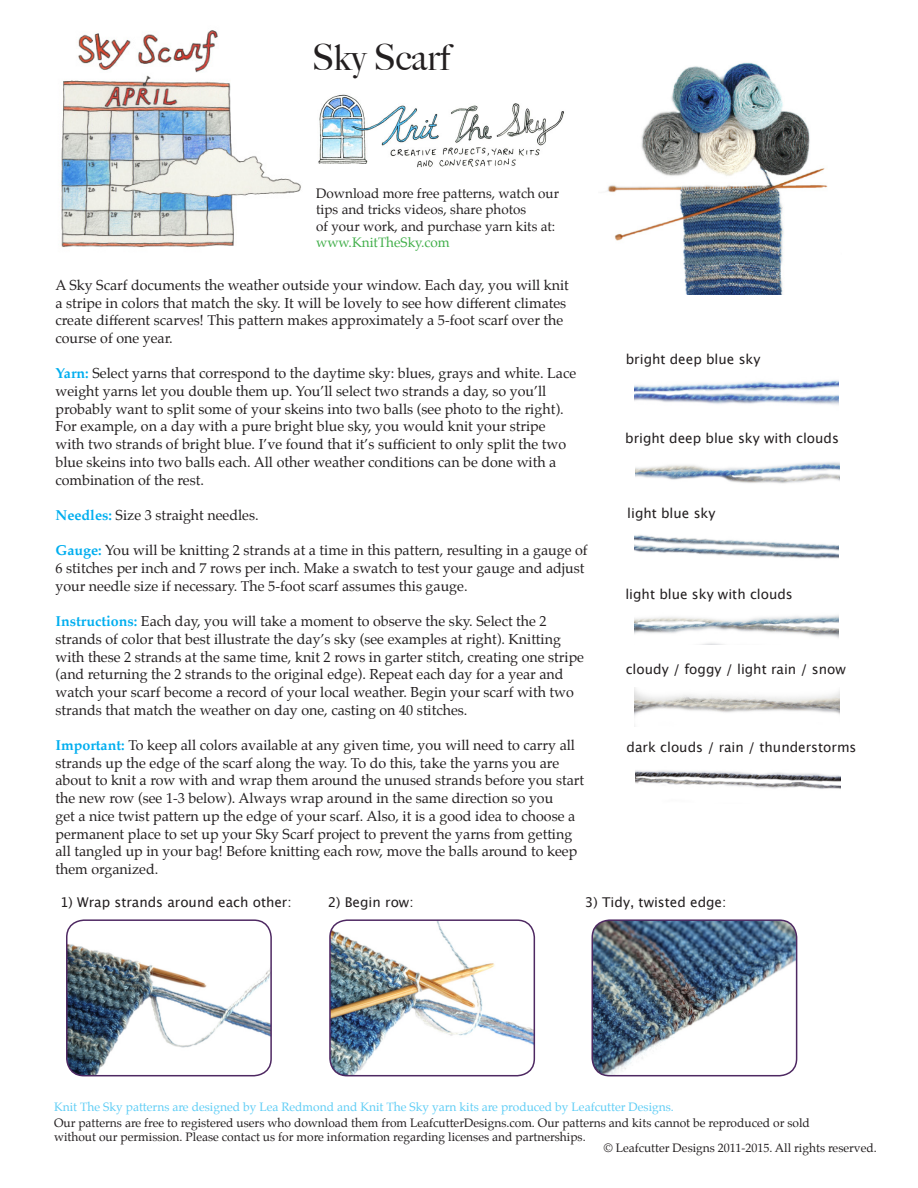
<style>
.page{position:relative;width:918px;height:1188px;background:#fff}
.page>*{position:absolute;margin:0;border:0;box-sizing:border-box;transform-origin:0 0}
.t1{font:500 36px "Big Caslon";color:#231f20}
.t2{font:14.25px/17.7px "Palatino";color:#231f20}
.t3{font:13.5px "Lucida Grande";color:#231f20}
.t4{font:13.5px "Palatino";color:#231f20}
.t5{font:13.5px "Palatino";color:#40ae49}
.t6{font:12px/14.4px "Palatino";color:#231f20}
.t7{font:12px "Palatino";color:#5fcdf5}
.s1{font-weight:700;color:#00aeef}
</style>
<div class="page">
<img style="left:318px;top:94px;width:246px;height:74px">
<img style="left:606px;top:62px;width:222px;height:232px">
<img style="left:61px;top:30px;width:240px;height:218px">
<img style="left:635px;top:380px;width:204px;height:25px">
<img style="left:636px;top:462px;width:204px;height:22px">
<img style="left:635px;top:535px;width:204px;height:24px">
<img style="left:635px;top:615px;width:204px;height:30px">
<img style="left:635px;top:688px;width:204px;height:27px">
<img style="left:636px;top:770px;width:204px;height:19px">
<img style="left:67px;top:922px;width:204px;height:154px">
<div style="left:66px;top:919px;width:206px;height:157px;border:2px solid #4e2862;border-radius:17px"></div>
<img style="left:332px;top:922px;width:202px;height:154px">
<div style="left:329px;top:919px;width:206px;height:157px;border:2px solid #4e2862;border-radius:17px"></div>
<img style="left:592px;top:920px;width:205px;height:156px">
<div style="left:592px;top:919px;width:205px;height:157px;border:2px solid #4e2862;border-radius:17px"></div>
<p class="t1" style="left:312px;top:37px;width:139px">Sky Scarf</p>
<p class="t4" style="left:316px;top:182px;width:245px">Download more free patterns, watch our</p>
<p class="t4" style="left:316px;top:199px;width:212px">tips and tricks videos, share photos</p>
<p class="t4" style="left:316px;top:215px;width:241px">of your work, and purchase yarn kits at:</p>
<p class="t5" style="left:316px;top:232px;width:135px">www.KnitTheSky.com</p>
<p class="t2" style="left:56px;top:276px;width:515px">A Sky Scarf documents the weather outside your window. Each day, you will knit a stripe in colors that match the sky. It will be lovely to see how different climates create different scarves! This pattern makes approximately a 5-foot scarf over the course of one year.</p>
<p class="t2" style="left:56px;top:365px;width:522px"><span class="s1">Yarn:</span> Select yarns that correspond to the daytime sky: blues, grays and white. Lace weight yarns let you double them up. You’ll select two strands a day, so you’ll probably want to split some of your skeins into two balls (see photo to the right).<br>For example, on a day with a pure bright blue sky, you would knit your stripe with two strands of bright blue. I’ve found that it’s sufficient to only split the two blue skeins into two balls each. All other weather conditions can be done with a combination of the rest.</p>
<p class="t2" style="left:56px;top:506px;width:205px"><span class="s1">Needles:</span> Size 3 straight needles.</p>
<p class="t2" style="left:56px;top:542px;width:534px"><span class="s1">Gauge:</span> You will be knitting 2 strands at a time in this pattern, resulting in a gauge of<br>6 stitches per inch and 7 rows per inch. Make a swatch to test your gauge and adjust your needle size if necessary. The 5-foot scarf assumes this gauge.</p>
<p class="t2" style="left:56px;top:612px;width:530px"><span class="s1">Instructions:</span> Each day, you will take a moment to observe the sky. Select the 2 strands of color that best illustrate the day’s sky (see examples at right). Knitting with these 2 strands at the same time, knit 2 rows in garter stitch, creating one stripe (and returning the 2 strands to the original edge). Repeat each day for a year and watch your scarf become a record of your local weather. Begin your scarf with two strands that match the weather on day one, casting on 40 stitches.</p>
<p class="t2" style="left:56px;top:736px;width:530px"><span class="s1">Important:</span> To keep all colors available at any given time, you will need to carry all strands up the edge of the scarf along the way. To do this, take the yarns you are about to knit a row with and wrap them around the unused strands before you start the new row (see 1-3 below). Always wrap around in the same direction so you<br>get a nice twist pattern up the edge of your scarf. Also, it is a good idea to choose a permanent place to set up your Sky Scarf project to prevent the yarns from getting all tangled up in your bag! Before knitting each row, move the balls around to keep them organized.</p>
<p class="t3" style="left:626px;top:351px;width:136px">bright deep blue sky</p>
<p class="t3" style="left:625px;top:430px;width:215px">bright deep blue sky with clouds</p>
<p class="t3" style="left:627px;top:506px;width:90px">light blue sky</p>
<p class="t3" style="left:625px;top:586px;width:169px">light blue sky with clouds</p>
<p class="t3" style="left:626px;top:661px;width:222px">cloudy / foggy / light rain / snow</p>
<p class="t3" style="left:627px;top:740px;width:231px">dark clouds / rain / thunderstorms</p>
<p class="t3" style="left:60px;top:895px;width:233px">1) Wrap strands around each other:</p>
<p class="t3" style="left:328px;top:895px;width:87px">2) Begin row:</p>
<p class="t3" style="left:585px;top:895px;width:143px">3) Tidy, twisted edge:</p>
<p class="t7" style="left:54px;top:1097px;width:621px">Knit The Sky patterns are designed by Lea Redmond and Knit The Sky yarn kits are produced by Leafcutter Designs.</p>
<p class="t6" style="left:54px;top:1115px;width:757px">Our patterns are free to registered users who download them from LeafcutterDesigns.com. Our patterns and kits cannot be reproduced or sold without our permission. Please contact us for more information regarding licenses and partnerships.</p>
<p class="t6" style="left:604px;top:1141px;width:275px">© Leafcutter Designs 2011-2015. All rights reserved.</p>
</div>
